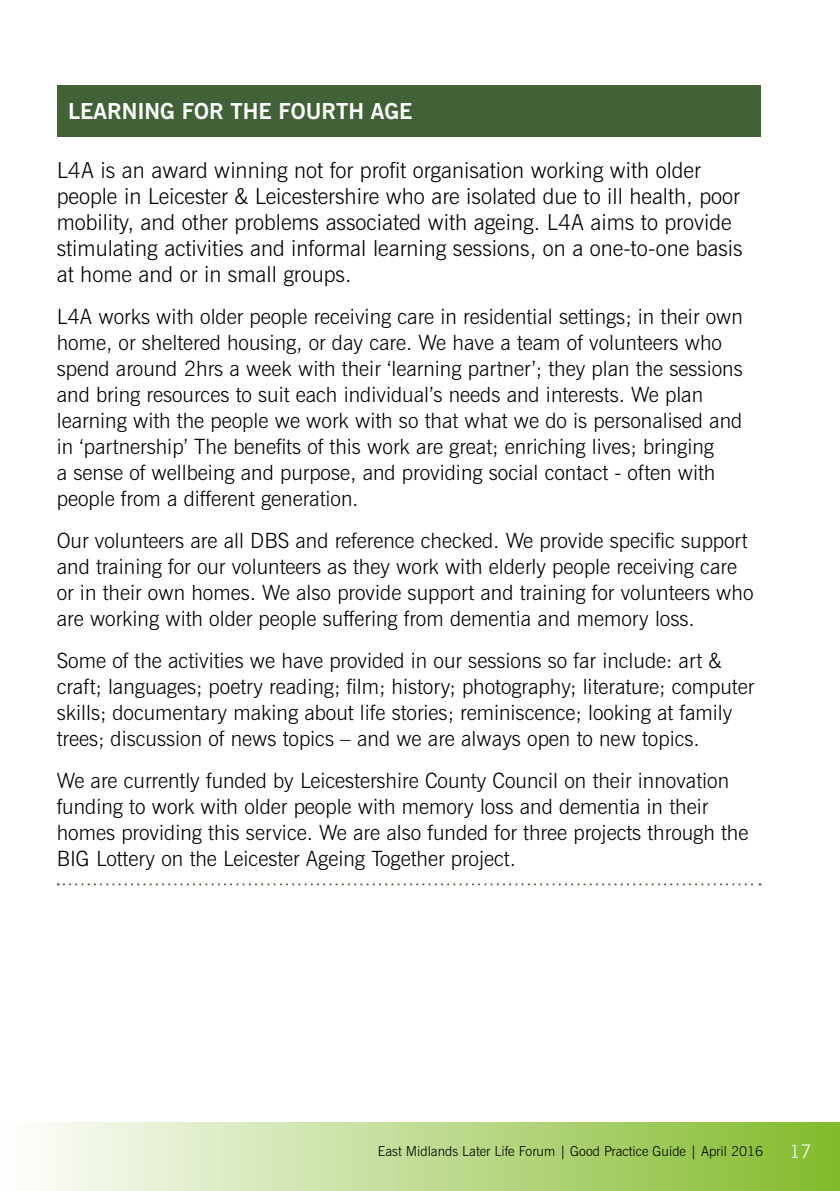
<style>
.page{position:relative;width:840px;height:1191px;background:#fff}
.page>*{position:absolute;margin:0;border:0;box-sizing:border-box;transform-origin:0 0}
.t1{font:300 22px/26px "News Gothic BT";color:#000}
.t2{font:700 22px "News Gothic BT";color:#fff}
.t3{font:300 21px/26px "News Gothic BT";color:#000}
.t4{font:300 18.8px "News Gothic BT";color:#fff}
.t5{font:300 13.6px "News Gothic BT";color:#000}
.s1{font-weight:400}
</style>
<div class="page">
<svg style="left:58px;top:883px;width:702px;height:2px"></svg>
<div style="left:57px;top:85px;width:703px;height:51px;background:#416136"></div>
<div style="left:0;top:1123px;width:839px;height:68px;background:linear-gradient(to right,#fff,#83bb2c)"></div>
<hr style="left:0;top:1123px;width:1px;height:68px;background:#80b926">
<p class="t2" style="left:68px;top:98px;width:346px">LEARNING FOR THE FOURTH AGE</p>
<p class="t1" style="left:57px;top:157px;width:687px">L4A is an award winning not for profit organisation working with older people in Leicester &amp; Leicestershire who are isolated due to ill health, poor mobility, and other problems associated with ageing. L4A aims to provide stimulating activities and informal learning sessions, on a one-to-one basis at home and or in small groups.</p>
<p class="t3" style="left:57px;top:303px;width:687px">L4A works with older people receiving care in residential settings; in their own home, or sheltered housing, or day care. We have a team of volunteers who spend around 2hrs a week with their ‘learning partner’; they plan the sessions and bring resources to suit each individual’s needs and interests. We plan learning with the people we work with so that what we do is personalised and in ‘partnership’ The benefits of this work are great; enriching lives; bringing<br>a sense of wellbeing and purpose, and providing social contact - often with people from a different generation.</p>
<p class="t3" style="left:57px;top:527px;width:698px">Our volunteers are all DBS and reference checked. We provide specific support and training for our volunteers as they work with elderly people receiving care or in their own homes. We also provide support and training for volunteers who are working with older people suffering from dementia and memory loss.</p>
<p class="t3" style="left:57px;top:647px;width:698px">Some of the activities we have provided in our sessions so far include: art &amp; craft; languages; poetry reading; film; history; photography; literature; computer skills; documentary making about life stories; reminiscence; looking at family trees; discussion of news topics – and we are always open to new topics.</p>
<p class="t3" style="left:57px;top:767px;width:693px">We are currently funded by Leicestershire County Council on their innovation funding to work with older people with memory loss and dementia in their homes providing this service. We are also funded for three projects through the BIG Lottery on the Leicester Ageing Together project.</p>
<p class="t5" style="left:378px;top:1142px;width:386px">East Midlands Later Life Forum <span class="s1">|</span> Good Practice Guide <span class="s1">|</span> April 2016</p>
<p class="t4" style="left:788px;top:1140px;width:24px">17</p>
</div>
